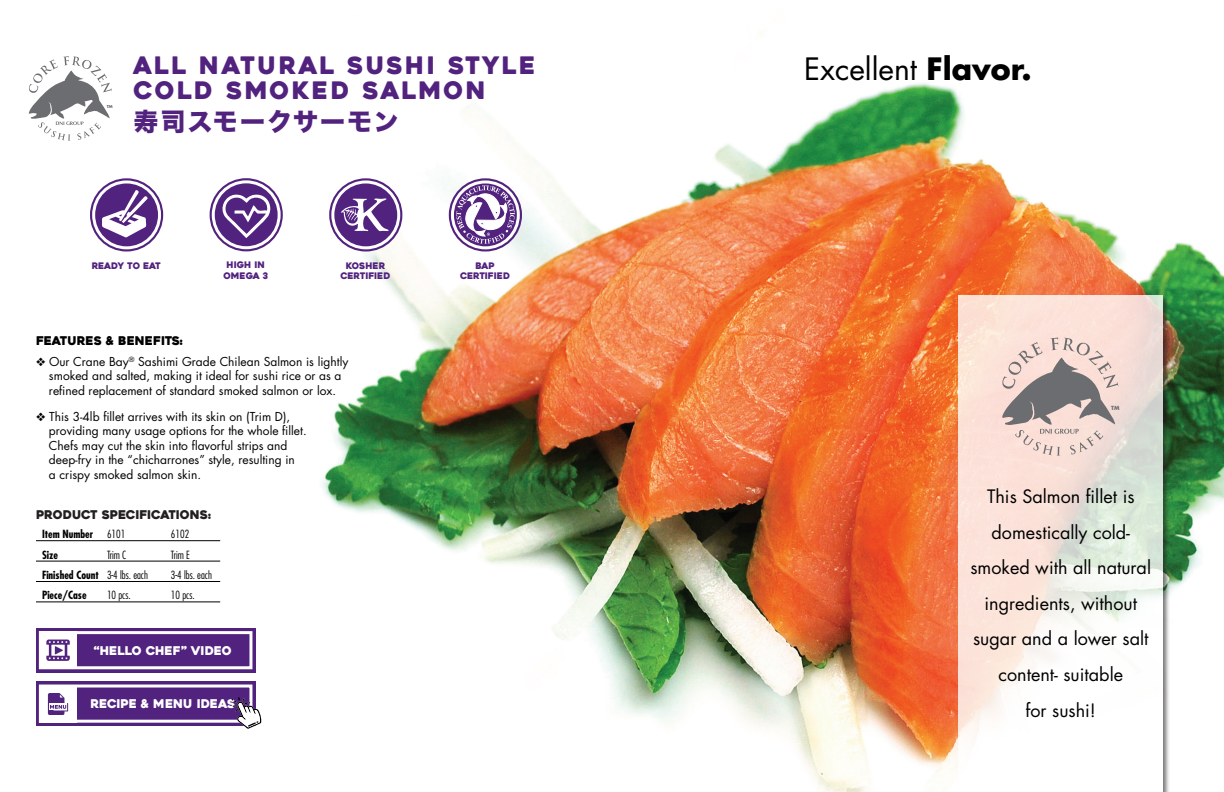
<style>
.page{position:relative;width:1224px;height:792px;background:#fff}
.page>*{position:absolute;margin:0;border:0;box-sizing:border-box;transform-origin:0 0}
.t1{font:30px "Futura";color:#000}
.t2{font:25px "Hira Kaku Std W8";letter-spacing:.075em;color:#52227f}
.t3{font:24px "Heavitas";letter-spacing:.1em;color:#52227f}
.t4{font:18px/35.6px "Futura";color:#000;text-align:center}
.t5{font:12px/14.4px "Futura";color:#000;text-align:center}
.t6{font:12px "Heavitas";color:#fff}
.t7{font:12px "Heavitas";color:#231f20}
.t8{font:12px "Heavitas";color:#000}
.Paragraph_Style_1{font:700 condensed 11px "Futura";color:#000}
.Paragraph_Style_1-2{font:300 condensed 11px "Futura";color:#000}
.t9{font:9px/10.8px "Heavitas";color:#52227f;text-align:center}
.t10{font:700 5.5px "Futura";color:#6c6d70}
.t11{font:700 3.9px "Futura";color:#6c6d70}
.s1{font-weight:700}
.s2{font-weight:300}
</style>
<div class="page">
<img style="left:36px;top:34px;width:1188px;height:758px">
<div style="left:957px;top:295px;width:213px;height:497px;background:#231f20;opacity:.75"></div>
<svg style="left:959px;top:296px;width:204px;height:496px"></svg>
<hr style="left:36px;top:540px;width:184px;height:1px;background:#000">
<hr style="left:36px;top:561px;width:184px;height:1px;background:#000">
<hr style="left:36px;top:581px;width:184px;height:1px;background:#000">
<hr style="left:36px;top:601px;width:184px;height:1px;background:#000">
<svg style="left:130px;top:53px;width:407px;height:83px"></svg>
<svg style="left:449px;top:178px;width:73px;height:74px"></svg>
<div style="left:451px;top:180px;width:69px;height:69px;border:3px solid #fff;border-radius:50%"></div>
<svg style="left:456px;top:185px;width:59px;height:59px"></svg>
<svg style="left:329px;top:178px;width:73px;height:74px;background:#714996"></svg>
<div style="left:331px;top:180px;width:69px;height:69px;border:3px solid #fff;border-radius:50%"></div>
<svg style="left:341px;top:198px;width:48px;height:34px"></svg>
<svg style="left:90px;top:178px;width:73px;height:74px;background:#77519a"></svg>
<div style="left:92px;top:180px;width:69px;height:69px;border:3px solid #fff;border-radius:50%"></div>
<svg style="left:102px;top:190px;width:45px;height:47px"></svg>
<svg style="left:210px;top:178px;width:73px;height:73px;background:#77519a"></svg>
<div style="left:212px;top:180px;width:69px;height:69px;border:3px solid #fff;border-radius:50%"></div>
<svg style="left:219px;top:194px;width:51px;height:44px"></svg>
<svg style="left:1001px;top:337px;width:118px;height:119px;background:#cfbdb8"></svg>
<svg style="left:28px;top:56px;width:84px;height:85px"></svg>
<div style="left:36px;top:628px;width:220px;height:44px;background:#52227f"></div>
<div style="left:39px;top:631px;width:213px;height:38px;border:3px solid #fff"></div>
<div style="left:39px;top:631px;width:38px;height:38px;background:#fff"></div>
<img style="left:46px;top:640px;width:24px;height:21px">
<svg style="left:53px;top:646px;width:10px;height:9px"></svg>
<div style="left:36px;top:681px;width:220px;height:45px;background:#52227f"></div>
<div style="left:39px;top:685px;width:213px;height:38px;border:3px solid #fff"></div>
<div style="left:39px;top:685px;width:38px;height:37px;background:#fff"></div>
<img style="left:47px;top:693px;width:21px;height:21px">
<div style="left:49px;top:704px;width:18px;height:6px;background:#fff"></div>
<svg style="left:50px;top:705px;width:16px;height:4px"></svg>
<svg style="left:232px;top:697px;width:30px;height:32px"></svg>
<p class="t11" style="left:107px;top:104px;width:7px">TM</p>
<p class="t3" style="left:134px;top:50px;width:403px">ALL NATURAL SUSHI STYLE</p>
<p class="t1" style="left:804px;top:48px;width:229px">Excellent <span class="s1">Flavor.</span></p>
<p class="t3" style="left:134px;top:75px;width:354px">COLD SMOKED SALMON</p>
<p class="t2" style="left:134px;top:107px;width:267px">寿司スモークサーモン</p>
<p class="t9" style="left:92px;top:260px;width:71px">READY TO EAT</p>
<p class="t9" style="left:223px;top:260px;width:46px">HIGH IN<br>OMEGA 3</p>
<p class="t9" style="left:340px;top:260px;width:52px">KOSHER<br>CERTIFIED</p>
<p class="t8" style="left:36px;top:334px;width:148px">FEATURES &amp; BENEFITS:</p>
<p class="t5" style="left:36px;top:354px;width:314px">❖ Our Crane Bay<sup>®</sup> Sashimi Grade Chilean Salmon is lightly smoked and salted, making it ideal for sushi rice or as a refined replacement of standard smoked salmon or lox.</p>
<p class="t5" style="left:49px;top:409px;width:259px;text-align:left;text-indent:-13px">❖ This 3-4lb fillet arrives with its skin on (Trim D), providing many usage options for the whole fillet.<br>Chefs may cut the skin into flavorful strips and deep-fry in the “chicharrones” style, resulting in<br>a crispy smoked salmon skin.</p>
<p class="t7" style="left:36px;top:508px;width:176px">PRODUCT SPECIFICATIONS:</p>
<p class="Paragraph_Style_1" style="left:42px;top:527px;width:53px">Item Number</p>
<p class="Paragraph_Style_1-2" style="left:107px;top:527px;width:20px">6101</p>
<p class="Paragraph_Style_1-2" style="left:171px;top:527px;width:20px">6102</p>
<p class="Paragraph_Style_1" style="left:42px;top:547px;width:18px">Size</p>
<p class="Paragraph_Style_1-2" style="left:107px;top:548px;width:21px">Trim C</p>
<p class="Paragraph_Style_1-2" style="left:171px;top:548px;width:20px">Trim E</p>
<p class="Paragraph_Style_1" style="left:42px;top:568px;width:107px">Finished Count <span class="s2">3-4 lbs. each</span></p>
<p class="Paragraph_Style_1-2" style="left:171px;top:568px;width:42px">3-4 lbs. each</p>
<p class="Paragraph_Style_1" style="left:42px;top:588px;width:46px">Piece/Case</p>
<p class="Paragraph_Style_1-2" style="left:107px;top:588px;width:25px">10 pcs.</p>
<p class="Paragraph_Style_1-2" style="left:171px;top:588px;width:25px">10 pcs.</p>
<p class="t6" style="left:94px;top:643px;width:139px">“HELLO CHEF” VIDEO</p>
<p class="t6" style="left:90px;top:696px;width:146px">RECIPE &amp; MENU IDEAS</p>
<p class="t9" style="left:460px;top:260px;width:52px">BAP<br>CERTIFIED</p>
<p class="t10" style="left:1111px;top:404px;width:10px">TM</p>
<p class="t4" style="left:970px;top:478px;width:182px">This Salmon fillet is domestically cold&shy;smoked with all natural ingredients, without sugar and a lower salt content- suitable<br>for sushi!</p>
</div>
